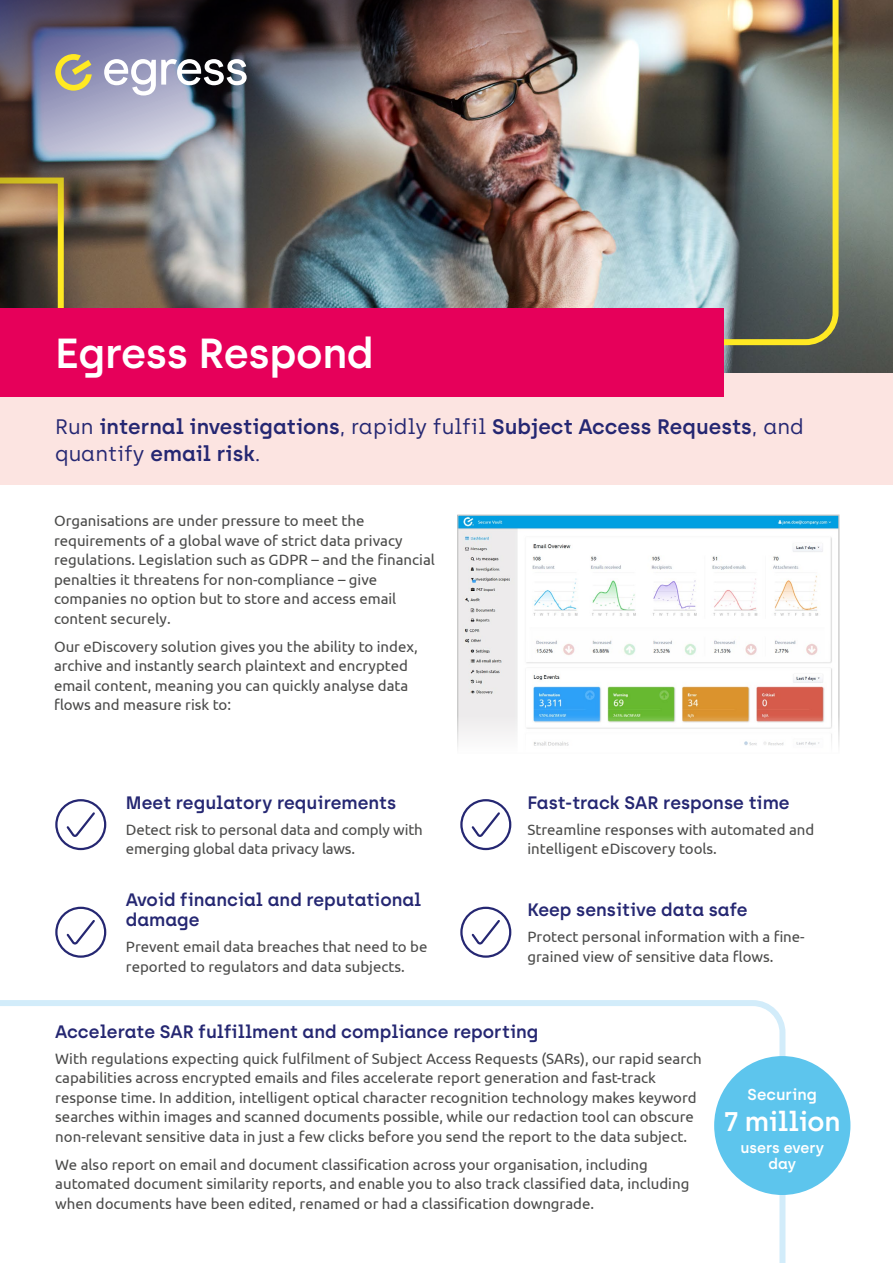
<style>
.page{position:relative;width:893px;height:1263px;background:#fff}
.page>*{position:absolute;margin:0;border:0;box-sizing:border-box;transform-origin:0 0}
.t1{font:600 42px "Archia";letter-spacing:-.01em;color:#fff}
.t2{font:600 27px "Archia";letter-spacing:-.01em;color:#fff}
.t3{font:600 21px/27.3px "Archia";color:#252772}
.t4{font:600 18px/19.8px "Archia";color:#252772}
.t5{font:600 15.75px "Archia";color:#fff}
.t6{font:15px/19.5px "Ubuntu";color:#4a4a49}
.t7{font:600 15px/16.5px "Archia";color:#fff;text-align:center}
.s1{font-weight:400}
</style>
<div class="page">
<img style="left:459px;top:516px;width:378px;height:230px">
<div style="left:457px;top:514px;width:382px;height:240px;border:1px solid #c6c6c6"></div>
<img style="left:723px;top:0;width:170px;height:373px">
<div style="left:0;top:373px;width:893px;height:112px;background:#fce4e1"></div>
<svg style="left:0;top:1000px;width:786px;height:263px"></svg>
<img style="left:67px;top:263px;width:775px;height:85px">
<svg style="left:0;top:263px;width:67px;height:45px;background:#443c24"></svg>
<svg style="left:55px;top:799px;width:52px;height:52px"></svg>
<svg style="left:460px;top:799px;width:52px;height:52px"></svg>
<svg style="left:55px;top:906px;width:52px;height:52px"></svg>
<svg style="left:460px;top:906px;width:52px;height:52px"></svg>
<div style="left:0;top:308px;width:723px;height:89px;background:#e6005a"></div>
<div style="left:714px;top:1056px;width:136px;height:139px;background:#5dc5ed;border-radius:50%"></div>
<img style="left:0;top:0;width:852px;height:263px">
<svg style="left:55px;top:54px;width:37px;height:37px"></svg>
<svg style="left:104px;top:59px;width:143px;height:36px"></svg>
<h1 class="t1" style="left:55px;top:328px;width:320px">Egress Respond</h1>
<h3 class="t3" style="left:55px;top:412px;width:750px"><span class="s1">Run</span> internal investigations<span class="s1">, rapidly fulfil</span> Subject Access Requests<span class="s1">, and quantify</span> email risk<span class="s1">.</span></h3>
<p class="t6" style="left:54px;top:510px;width:382px">Organisations are under pressure to meet the requirements of a global wave of strict data privacy regulations. Legislation such as GDPR – and the financial penalties it threatens for non-compliance – give companies no option but to store and access email content securely.</p>
<p class="t6" style="left:54px;top:636px;width:365px">Our eDiscovery solution gives you the ability to index, archive and instantly search plaintext and encrypted email content, meaning you can quickly analyse data flows and measure risk to:</p>
<p class="t4" style="left:126px;top:792px;width:272px">Meet regulatory requirements</p>
<p class="t6" style="left:126px;top:819px;width:298px">Detect risk to personal data and comply with emerging global data privacy laws.</p>
<p class="t4" style="left:126px;top:890px;width:297px">Avoid financial and reputational damage</p>
<p class="t6" style="left:126px;top:936px;width:303px">Prevent email data breaches that need to be reported to regulators and data subjects.</p>
<p class="t4" style="left:527px;top:792px;width:264px">Fast-track SAR response time</p>
<p class="t6" style="left:527px;top:819px;width:288px">Streamline responses with automated and intelligent eDiscovery tools.</p>
<p class="t4" style="left:527px;top:900px;width:222px">Keep sensitive data safe</p>
<p class="t6" style="left:527px;top:926px;width:279px">Protect personal information with a fine&shy;grained view of sensitive data flows.</p>
<p class="t4" style="left:55px;top:1022px;width:485px">Accelerate SAR fulfillment and compliance reporting</p>
<p class="t6" style="left:55px;top:1048px;width:648px">With regulations expecting quick fulfilment of Subject Access Requests (SARs), our rapid search capabilities across encrypted emails and files accelerate report generation and fast-track response time. In addition, intelligent optical character recognition technology makes keyword searches within images and scanned documents possible, while our redaction tool can obscure non-relevant sensitive data in just a few clicks before you send the report to the data subject.</p>
<p class="t6" style="left:55px;top:1154px;width:636px">We also report on email and document classification across your organisation, including automated document similarity reports, and enable you to also track classified data, including when documents have been edited, renamed or had a classification downgrade.</p>
<p class="t5" style="left:748px;top:1085px;width:71px">Securing</p>
<h2 class="t2" style="left:724px;top:1105px;width:118px">7 million</h2>
<p class="t7" style="left:740px;top:1139px;width:85px">users every day</p>
</div>
